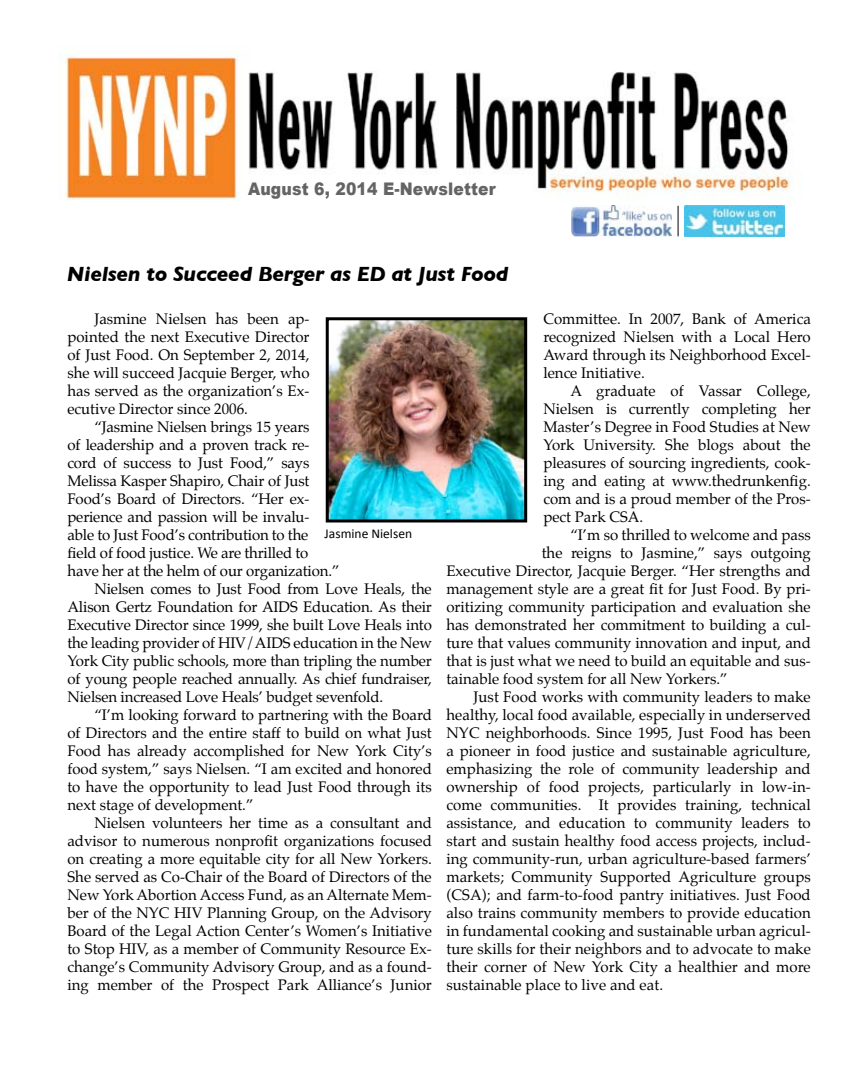
<style>
.page{position:relative;width:864px;height:1080px;background:#fff}
.page>*{position:absolute;margin:0;border:0;box-sizing:border-box;transform-origin:0 0}
.t1{font:italic 700 21px "Gill Sans";letter-spacing:-.01em;color:#000}
.t2{font:900 17.4px "Arial";letter-spacing:.01em;color:#636466;scale:.9 1}
.t3{font:15px/18px "Palatino";color:#000;text-align:justify}
.t4{font:13.5px "Calibri";color:#000}
</style>
<div class="page">
<img style="left:61px;top:56px;width:731px;height:145px">
<img style="left:571px;top:206px;width:100px;height:30px">
<img style="left:685px;top:206px;width:100px;height:30px">
<hr style="left:678px;top:206px;width:1px;height:30px;background:#000">
<img style="left:330px;top:321px;width:193px;height:197px">
<div style="left:326px;top:317px;width:201px;height:205px;border:3px solid #000"></div>
<p class="t2" style="left:248px;top:176px;width:277px">August 6, 2014 E-Newsletter</p>
<h1 class="t1" style="left:67px;top:262px;width:443px">Nielsen to Succeed Berger as ED at Just Food</h1>
<p class="t3" style="left:67px;top:310px;width:244px;text-indent:27px">Jasmine Nielsen has been ap&shy;pointed the next Executive Director of Just Food. On September 2, 2014, she will succeed Jacquie Berger, who has served as the organization’s Ex&shy;ecutive Director since 2006.</p>
<p class="t3" style="left:94px;top:418px;width:217px">“Jasmine Nielsen brings 15 years</p>
<p class="t3" style="left:67px;top:436px;width:244px">of leadership and a proven track re-</p>
<p class="t3" style="left:67px;top:454px;width:244px">cord of success to Just Food,” says</p>
<p class="t3" style="left:67px;top:472px;width:244px">Melissa Kasper Shapiro, Chair of Just</p>
<p class="t3" style="left:67px;top:490px;width:244px">Food’s Board of Directors. “Her ex-</p>
<p class="t3" style="left:67px;top:508px;width:244px">perience and passion will be invalu-</p>
<p class="t3" style="left:67px;top:526px;width:243px">able to Just Food’s contribution to the</p>
<p class="t3" style="left:67px;top:544px;width:243px">field of food justice. We are thrilled to</p>
<p class="t3" style="left:67px;top:562px;width:274px">have her at the helm of our organization.”</p>
<p class="t3" style="left:94px;top:580px;width:339px">Nielsen comes to Just Food from Love Heals, the</p>
<p class="t3" style="left:67px;top:598px;width:366px">Alison Gertz Foundation for AIDS Education. As their</p>
<p class="t3" style="left:67px;top:616px;width:366px">Executive Director since 1999, she built Love Heals into</p>
<p class="t3" style="left:67px;top:634px;width:366px">the leading provider of HIV/AIDS education in the New</p>
<p class="t3" style="left:67px;top:652px;width:366px">York City public schools, more than tripling the number</p>
<p class="t3" style="left:67px;top:670px;width:366px">of young people reached annually. As chief fundraiser,</p>
<p class="t3" style="left:67px;top:688px;width:317px">Nielsen increased Love Heals’ budget sevenfold.</p>
<p class="t3" style="left:94px;top:706px;width:339px">“I’m looking forward to partnering with the Board</p>
<p class="t3" style="left:67px;top:724px;width:366px">of Directors and the entire staff to build on what Just</p>
<p class="t3" style="left:67px;top:742px;width:366px">Food has already accomplished for New York City’s</p>
<p class="t3" style="left:67px;top:760px;width:366px">food system,” says Nielsen. “I am excited and honored</p>
<p class="t3" style="left:67px;top:778px;width:366px">to have the opportunity to lead Just Food through its</p>
<p class="t3" style="left:67px;top:796px;width:188px">next stage of development.”</p>
<p class="t3" style="left:94px;top:814px;width:339px">Nielsen volunteers her time as a consultant and</p>
<p class="t3" style="left:67px;top:832px;width:366px">advisor to numerous nonprofit organizations focused</p>
<p class="t3" style="left:67px;top:850px;width:366px">on creating a more equitable city for all New Yorkers.</p>
<p class="t3" style="left:67px;top:868px;width:366px">She served as Co-Chair of the Board of Directors of the</p>
<p class="t3" style="left:67px;top:886px;width:366px">New York Abortion Access Fund, as an Alternate Mem-</p>
<p class="t3" style="left:67px;top:904px;width:366px">ber of the NYC HIV Planning Group, on the Advisory</p>
<p class="t3" style="left:67px;top:922px;width:366px">Board of the Legal Action Center’s Women’s Initiative</p>
<p class="t3" style="left:67px;top:940px;width:366px">to Stop HIV, as a member of Community Resource Ex-</p>
<p class="t3" style="left:67px;top:958px;width:366px">change’s Community Advisory Group, and as a found-</p>
<p class="t3" style="left:67px;top:976px;width:366px">ing member of the Prospect Park Alliance’s Junior</p>
<p class="t3" style="left:543px;top:310px;width:269px">Committee. In 2007, Bank of America recognized Nielsen with a Local Hero Award through its Neighborhood Excel&shy;lence Initiative.</p>
<p class="t3" style="left:543px;top:382px;width:269px;text-indent:27px">A graduate of Vassar College, Nielsen is currently completing her Master’s Degree in Food Studies at New York University. She blogs about the pleasures of sourcing ingredients, cook&shy;ing and eating at www.thedrunkenfig. com and is a proud member of the Pros&shy;pect Park CSA.</p>
<p class="t3" style="left:570px;top:526px;width:242px">“I’m so thrilled to welcome and pass</p>
<p class="t3" style="left:542px;top:544px;width:271px">the reigns to Jasmine,” says outgoing</p>
<p class="t3" style="left:446px;top:562px;width:366px">Executive Director, Jacquie Berger. “Her strengths and</p>
<p class="t3" style="left:446px;top:580px;width:366px">management style are a great fit for Just Food. By pri-</p>
<p class="t3" style="left:446px;top:598px;width:366px">oritizing community participation and evaluation she</p>
<p class="t3" style="left:446px;top:616px;width:366px">has demonstrated her commitment to building a cul-</p>
<p class="t3" style="left:446px;top:634px;width:366px">ture that values community innovation and input, and</p>
<p class="t3" style="left:446px;top:652px;width:366px">that is just what we need to build an equitable and sus-</p>
<p class="t3" style="left:446px;top:670px;width:283px">tainable food system for all New Yorkers.”</p>
<p class="t3" style="left:473px;top:688px;width:339px">Just Food works with community leaders to make</p>
<p class="t3" style="left:446px;top:706px;width:366px">healthy, local food available, especially in underserved</p>
<p class="t3" style="left:446px;top:724px;width:366px">NYC neighborhoods. Since 1995, Just Food has been</p>
<p class="t3" style="left:446px;top:742px;width:366px">a pioneer in food justice and sustainable agriculture,</p>
<p class="t3" style="left:446px;top:760px;width:366px">emphasizing the role of community leadership and</p>
<p class="t3" style="left:446px;top:778px;width:366px">ownership of food projects, particularly in low-in-</p>
<p class="t3" style="left:446px;top:796px;width:366px">come communities. It provides training, technical</p>
<p class="t3" style="left:446px;top:814px;width:366px">assistance, and education to community leaders to</p>
<p class="t3" style="left:446px;top:832px;width:366px">start and sustain healthy food access projects, includ-</p>
<p class="t3" style="left:446px;top:850px;width:366px">ing community-run, urban agriculture-based farmers’</p>
<p class="t3" style="left:446px;top:868px;width:366px">markets; Community Supported Agriculture groups</p>
<p class="t3" style="left:446px;top:886px;width:366px">(CSA); and farm-to-food pantry initiatives. Just Food</p>
<p class="t3" style="left:446px;top:904px;width:366px">also trains community members to provide education</p>
<p class="t3" style="left:446px;top:922px;width:366px">in fundamental cooking and sustainable urban agricul-</p>
<p class="t3" style="left:446px;top:940px;width:366px">ture skills for their neighbors and to advocate to make</p>
<p class="t3" style="left:446px;top:958px;width:366px">their corner of New York City a healthier and more</p>
<p class="t3" style="left:446px;top:976px;width:218px">sustainable place to live and eat.</p>
<p class="t4" style="left:325px;top:525px;width:89px">Jasmine Nielsen</p>
</div>
